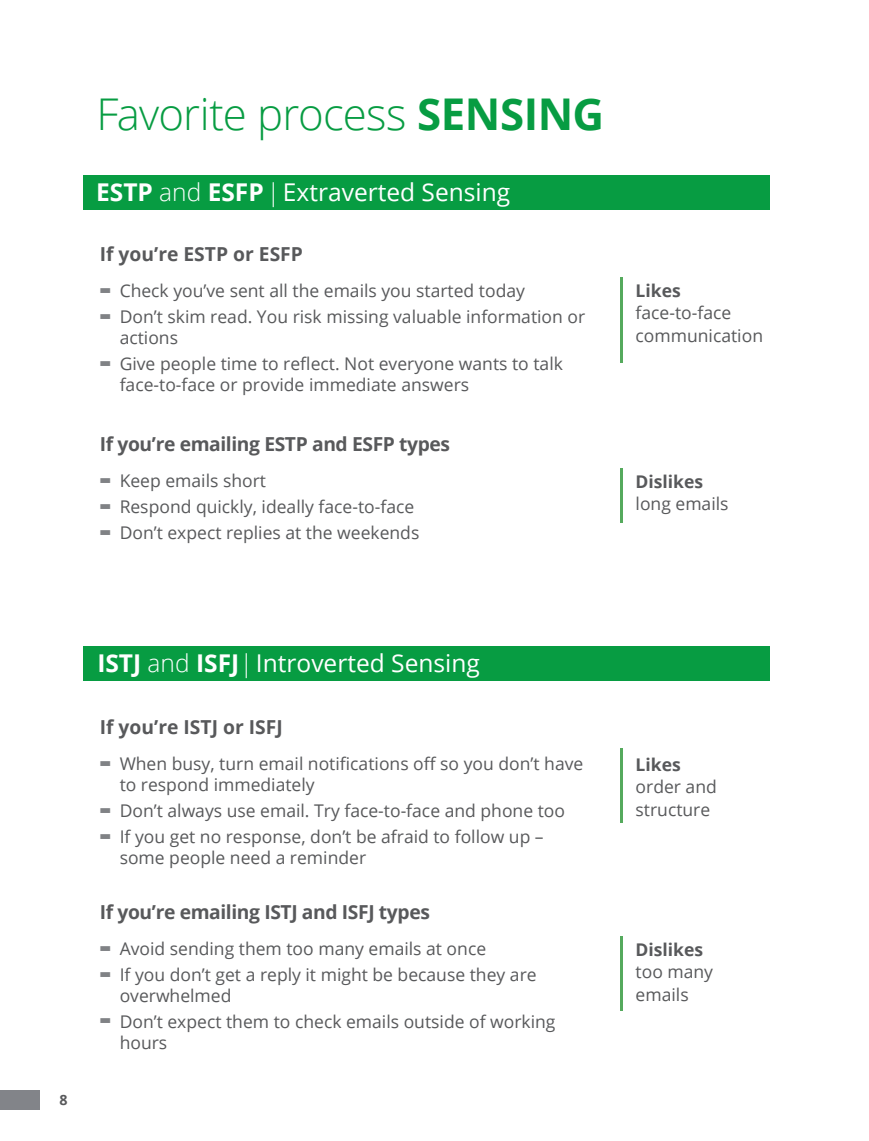
<style>
.page{position:relative;width:869px;height:1141px;background:#fff}
.page>*{position:absolute;margin:0;border:0;box-sizing:border-box;transform-origin:0 0}
.t1{font:300 43.75px "Open Sans";letter-spacing:-.015em;color:#079c42}
.t2{font:24.5px "Open Sans";color:#fff}
.t3{font:700 19.25px "Open Sans";letter-spacing:-.02em;color:#58595b}
.t4{font:700 19.25px "Open Sans";color:#58595b}
.t5{font:17.5px/21px "Open Sans";color:#58595b}
.t6{font:700 17.5px "Open Sans";color:#58595b}
.t7{font:700 14.17px "Open Sans";color:#58595b}
.s1{font-weight:700}
.s2{font-weight:300}
.s3{font-weight:800;font-size:31.5px;color:#808285}
</style>
<div class="page">
<div style="left:0;top:1090px;width:40px;height:20px;background:#828489"></div>
<div style="left:83px;top:175px;width:686px;height:35px;background:#079c42"></div>
<div style="left:83px;top:646px;width:686px;height:35px;background:#079c42"></div>
<hr style="left:619px;top:468px;width:3px;height:54px;background:#55aa5d">
<hr style="left:619px;top:749px;width:3px;height:74px;background:#55aa5d">
<hr style="left:619px;top:936px;width:3px;height:75px;background:#55aa5d">
<hr style="left:619px;top:278px;width:3px;height:85px;background:#55aa5d">
<h1 class="t1" style="left:96px;top:84px;width:509px">Favorite process <span class="s1">SENSING</span></h1>
<h2 class="t2" style="left:96px;top:175px;width:415px"><span class="s1">ESTP</span> <span class="s2">and</span> <span class="s1">ESFP</span><span class="s2">|</span>Extraverted Sensing</h2>
<p class="t4" style="left:100px;top:241px;width:204px">If you’re ESTP or ESFP</p>
<p class="t5" style="left:100px;top:280px;width:426px"><span class="s3">-</span> Check you’ve sent all the emails you started today</p>
<p class="t5" style="left:120px;top:306px;width:467px;text-indent:-20px"><span class="s3">-</span> Don’t skim read. You risk missing valuable information or actions</p>
<p class="t5" style="left:120px;top:353px;width:444px;text-indent:-20px"><span class="s3">-</span> Give people time to reflect. Not everyone wants to talk face-to-face or provide immediate answers</p>
<p class="t3" style="left:100px;top:430px;width:352px">If you’re emailing ESTP and ESFP types</p>
<p class="t5" style="left:100px;top:470px;width:168px"><span class="s3">-</span> Keep emails short</p>
<p class="t5" style="left:100px;top:496px;width:316px"><span class="s3">-</span> Respond quickly, ideally face-to-face</p>
<p class="t5" style="left:100px;top:522px;width:321px"><span class="s3">-</span> Don’t expect replies at the weekends</p>
<p class="t6" style="left:635px;top:278px;width:47px">Likes</p>
<p class="t5" style="left:635px;top:301px;width:129px;line-height:22.8px">face-to-face communication</p>
<p class="t6" style="left:635px;top:469px;width:69px">Dislikes</p>
<p class="t5" style="left:635px;top:493px;width:94px">long emails</p>
<p class="t7" style="left:60px;top:1090px;width:10px">8</p>
<h2 class="t2" style="left:97px;top:646px;width:384px"><span class="s1">ISTJ</span> <span class="s2">and</span> <span class="s1">ISFJ</span><span class="s2">|</span>Introverted Sensing</h2>
<p class="t4" style="left:100px;top:714px;width:184px">If you’re ISTJ or ISFJ</p>
<p class="t5" style="left:120px;top:753px;width:465px;text-indent:-20px"><span class="s3">-</span> When busy, turn email notifications off so you don’t have to respond immediately</p>
<p class="t5" style="left:100px;top:800px;width:466px"><span class="s3">-</span> Don’t always use email. Try face-to-face and phone too</p>
<p class="t5" style="left:120px;top:826px;width:425px;text-indent:-20px"><span class="s3">-</span> If you get no response, don’t be afraid to follow up – some people need a reminder</p>
<p class="t3" style="left:100px;top:898px;width:331px">If you’re emailing ISTJ and ISFJ types</p>
<p class="t5" style="left:100px;top:937px;width:387px"><span class="s3">-</span> Avoid sending them too many emails at once</p>
<p class="t5" style="left:120px;top:963px;width:418px;text-indent:-20px"><span class="s3">-</span> If you don’t get a reply it might be because they are overwhelmed</p>
<p class="t5" style="left:120px;top:1010px;width:437px;text-indent:-20px"><span class="s3">-</span> Don’t expect them to check emails outside of working hours</p>
<p class="t6" style="left:635px;top:752px;width:47px">Likes</p>
<p class="t5" style="left:635px;top:775px;width:83px;line-height:22.8px">order and structure</p>
<p class="t6" style="left:635px;top:937px;width:69px">Dislikes</p>
<p class="t5" style="left:635px;top:960px;width:79px;line-height:22.8px">too many emails</p>
</div>
